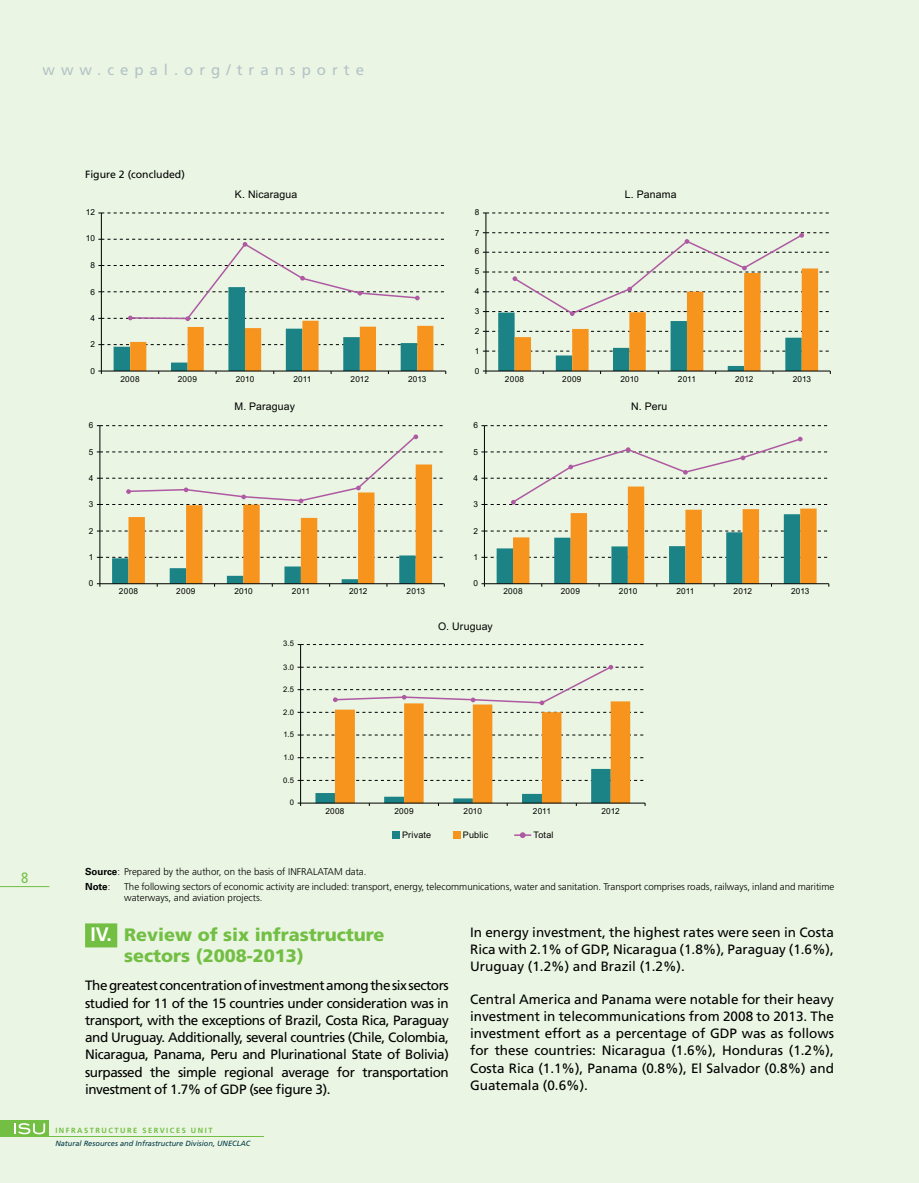
<style>
.page{position:relative;width:919px;height:1183px;background:#fff}
.page>*{position:absolute;margin:0;border:0;box-sizing:border-box;transform-origin:0 0}
.t1{font:900 18px/21px "Frutiger";color:#72bf44}
.t2{font:15px "Frutiger Roman 4";letter-spacing:.4em;color:#b3c3c7}
.t3{font:condensed 15px "Frutiger";color:#72bf44}
.t4{font:13.5px/17.2px "Frutiger";color:#000;text-align:justify}
.t5{font:10.5px "Arial";letter-spacing:.015em;color:#000}
.t6{font:10.5px "Frutiger";color:#000}
.t7{font:300 9.75px/10.8px "Frutiger";color:#000}
.t8{font:700 9.75px "Univers LT Std";color:#000}
.t9{font:9px "Arial";letter-spacing:.015em;color:#000}
.t10{font:8.25px "Arial";letter-spacing:.025em;color:#000}
.t11{font:7.65px "Arial";color:#000}
.t12{font:7.5px "Frutiger Italic 4";color:#003846}
.t13{font:7.5px "Frutiger Bold 4";letter-spacing:.2em;color:#72bf44}
.s1{font-family:"Univers LT Std";font-weight:700}
.s2{font-family:"Frutiger";font-weight:300}
.s3{font-weight:700;font-size:19.5px;color:#fff}
</style>
<div class="page">
<div style="left:0;top:0;width:918px;height:1182px;background:#eaf5e3"></div>
<hr style="left:101px;top:213px;width:1px;height:158px;background:#000">
<svg style="left:98px;top:212px;width:346px;height:2px"></svg>
<svg style="left:98px;top:239px;width:348px;height:135px"></svg>
<hr style="left:485px;top:213px;width:1px;height:158px;background:#000">
<svg style="left:483px;top:212px;width:346px;height:2px"></svg>
<svg style="left:483px;top:232px;width:347px;height:142px"></svg>
<hr style="left:99px;top:425px;width:1px;height:158px;background:#000">
<svg style="left:97px;top:425px;width:346px;height:1px"></svg>
<hr style="left:484px;top:425px;width:1px;height:158px;background:#000">
<svg style="left:481px;top:425px;width:347px;height:1px"></svg>
<svg style="left:97px;top:434px;width:348px;height:152px"></svg>
<svg style="left:481px;top:436px;width:348px;height:150px"></svg>
<div style="left:393px;top:831px;width:7px;height:7px;background:#1b8385"></div>
<div style="left:453px;top:831px;width:7px;height:7px;background:#f7941e"></div>
<svg style="left:514px;top:832px;width:17px;height:5px"></svg>
<hr style="left:300px;top:644px;width:1px;height:158px;background:#000">
<svg style="left:297px;top:644px;width:347px;height:1px"></svg>
<svg style="left:297px;top:664px;width:348px;height:141px"></svg>
<div style="left:85px;top:923px;width:32px;height:24px;background:#72bf44"></div>
<hr style="left:0;top:886px;width:49px;height:1px;background:#72bf44">
<div style="left:0;top:1119px;width:49px;height:17px;background:#72bf44"></div>
<hr style="left:11px;top:1135px;width:252px;height:1px;background:#72bf44">
<svg style="left:14px;top:1123px;width:31px;height:10px"></svg>
<p class="t2" style="left:43px;top:60px;width:323px">www.cepal.org/transporte</p>
<p class="t3" style="left:21px;top:868px;width:9px">8</p>
<p class="t6" style="left:85px;top:168px;width:101px">Figure 2 (concluded)</p>
<p class="t10" style="left:86px;top:207px;width:11px">12</p>
<p class="t10" style="left:86px;top:233px;width:11px">10</p>
<p class="t10" style="left:90px;top:259px;width:6px">8</p>
<p class="t10" style="left:90px;top:286px;width:6px">6</p>
<p class="t10" style="left:90px;top:312px;width:6px">4</p>
<p class="t10" style="left:90px;top:339px;width:6px">2</p>
<p class="t10" style="left:90px;top:365px;width:6px">0</p>
<p class="t5" style="left:235px;top:187px;width:64px">K. Nicaragua</p>
<p class="t10" style="left:120px;top:373px;width:21px">2008</p>
<p class="t10" style="left:178px;top:373px;width:21px">2009</p>
<p class="t10" style="left:236px;top:373px;width:20px">2010</p>
<p class="t10" style="left:293px;top:373px;width:20px">2011</p>
<p class="t10" style="left:350px;top:373px;width:20px">2012</p>
<p class="t10" style="left:408px;top:373px;width:20px">2013</p>
<p class="t10" style="left:89px;top:419px;width:6px">6</p>
<p class="t10" style="left:89px;top:447px;width:6px">5</p>
<p class="t10" style="left:89px;top:472px;width:6px">4</p>
<p class="t10" style="left:89px;top:499px;width:6px">3</p>
<p class="t10" style="left:89px;top:525px;width:6px">2</p>
<p class="t10" style="left:89px;top:551px;width:6px">1</p>
<p class="t10" style="left:89px;top:578px;width:6px">0</p>
<p class="t5" style="left:234px;top:399px;width:62px">M. Paraguay</p>
<p class="t10" style="left:119px;top:586px;width:21px">2008</p>
<p class="t10" style="left:176px;top:586px;width:21px">2009</p>
<p class="t10" style="left:234px;top:586px;width:20px">2010</p>
<p class="t10" style="left:292px;top:586px;width:20px">2011</p>
<p class="t10" style="left:349px;top:586px;width:20px">2012</p>
<p class="t10" style="left:406px;top:586px;width:20px">2013</p>
<p class="t11" style="left:283px;top:638px;width:13px">3.5</p>
<p class="t11" style="left:283px;top:661px;width:12px">3.0</p>
<p class="t11" style="left:283px;top:684px;width:13px">2.5</p>
<p class="t11" style="left:283px;top:706px;width:12px">2.0</p>
<p class="t11" style="left:283px;top:729px;width:12px">1.5</p>
<p class="t11" style="left:283px;top:752px;width:12px">1.0</p>
<p class="t11" style="left:283px;top:775px;width:12px">0.5</p>
<p class="t11" style="left:290px;top:796px;width:6px">0</p>
<p class="t10" style="left:475px;top:207px;width:6px">8</p>
<p class="t10" style="left:475px;top:228px;width:6px">7</p>
<p class="t10" style="left:475px;top:246px;width:6px">6</p>
<p class="t10" style="left:475px;top:266px;width:6px">5</p>
<p class="t10" style="left:475px;top:286px;width:6px">4</p>
<p class="t10" style="left:475px;top:306px;width:6px">3</p>
<p class="t10" style="left:475px;top:325px;width:6px">2</p>
<p class="t10" style="left:475px;top:345px;width:6px">1</p>
<p class="t10" style="left:475px;top:365px;width:6px">0</p>
<p class="t10" style="left:473px;top:419px;width:6px">6</p>
<p class="t10" style="left:473px;top:447px;width:6px">5</p>
<p class="t10" style="left:473px;top:472px;width:6px">4</p>
<p class="t10" style="left:473px;top:499px;width:6px">3</p>
<p class="t10" style="left:473px;top:525px;width:6px">2</p>
<p class="t10" style="left:473px;top:551px;width:6px">1</p>
<p class="t10" style="left:473px;top:578px;width:6px">0</p>
<p class="t5" style="left:438px;top:618px;width:56px">O. Uruguay</p>
<p class="t5" style="left:624px;top:187px;width:53px">L. Panama</p>
<p class="t10" style="left:505px;top:373px;width:21px">2008</p>
<p class="t10" style="left:562px;top:373px;width:21px">2009</p>
<p class="t10" style="left:620px;top:373px;width:20px">2010</p>
<p class="t10" style="left:678px;top:373px;width:20px">2011</p>
<p class="t10" style="left:735px;top:373px;width:20px">2012</p>
<p class="t10" style="left:792px;top:373px;width:20px">2013</p>
<p class="t5" style="left:631px;top:399px;width:38px">N. Peru</p>
<p class="t10" style="left:503px;top:586px;width:21px">2008</p>
<p class="t10" style="left:560px;top:586px;width:21px">2009</p>
<p class="t10" style="left:619px;top:586px;width:20px">2010</p>
<p class="t10" style="left:676px;top:586px;width:20px">2011</p>
<p class="t10" style="left:733px;top:586px;width:20px">2012</p>
<p class="t10" style="left:791px;top:586px;width:20px">2013</p>
<p class="t10" style="left:325px;top:805px;width:21px">2008</p>
<p class="t10" style="left:394px;top:805px;width:21px">2009</p>
<p class="t10" style="left:463px;top:805px;width:20px">2010</p>
<p class="t10" style="left:533px;top:805px;width:20px">2011</p>
<p class="t10" style="left:601px;top:805px;width:20px">2012</p>
<p class="t9" style="left:402px;top:829px;width:30px">Private</p>
<p class="t9" style="left:463px;top:829px;width:27px">Public</p>
<p class="t9" style="left:533px;top:829px;width:22px">Total</p>
<p class="t7" style="left:85px;top:865px;width:283px"><span class="s1">Source</span>: Prepared by the author, on the basis of INFRALATAM data.</p>
<p class="t8" style="left:85px;top:880px;width:27px">Note<span class="s2">:</span></p>
<p class="t7" style="left:124px;top:880px;width:711px">The following sectors of economic activity are included: transport, energy, telecommunications, water and sanitation. Transport comprises roads, railways, inland and maritime waterways, and aviation projects.</p>
<h1 class="t1" style="left:124px;top:924px;width:262px;text-indent:-34px"><span class="s3">IV.</span> Review of six infrastructure sectors (2008-2013)</h1>
<p class="t4" style="left:85px;top:976px;width:365px">The greatest concentration of investment among the six sectors studied for 11 of the 15 countries under consideration was in transport, with the exceptions of Brazil, Costa Rica, Paraguay and Uruguay. Additionally, several countries (Chile, Colombia, Nicaragua, Panama, Peru and Plurinational State of Bolivia) surpassed the simple regional average for transportation investment of 1.7% of GDP (see figure 3).</p>
<p class="t13" style="left:55px;top:1125px;width:159px">INFRASTRUCTURE SERVICES UNIT</p>
<p class="t12" style="left:55px;top:1138px;width:197px">Natural Resources and Infrastructure Division, UNECLAC</p>
<p class="t4" style="left:470px;top:923px;width:365px">In energy investment, the highest rates were seen in Costa Rica with 2.1% of GDP, Nicaragua (1.8%), Paraguay (1.6%), Uruguay (1.2%) and Brazil (1.2%).</p>
<p class="t4" style="left:470px;top:990px;width:365px">Central America and Panama were notable for their heavy investment in telecommunications from 2008 to 2013. The investment effort as a percentage of GDP was as follows for these countries: Nicaragua (1.6%), Honduras (1.2%), Costa Rica (1.1%), Panama (0.8%), El Salvador (0.8%) and Guatemala (0.6%).</p>
</div>
